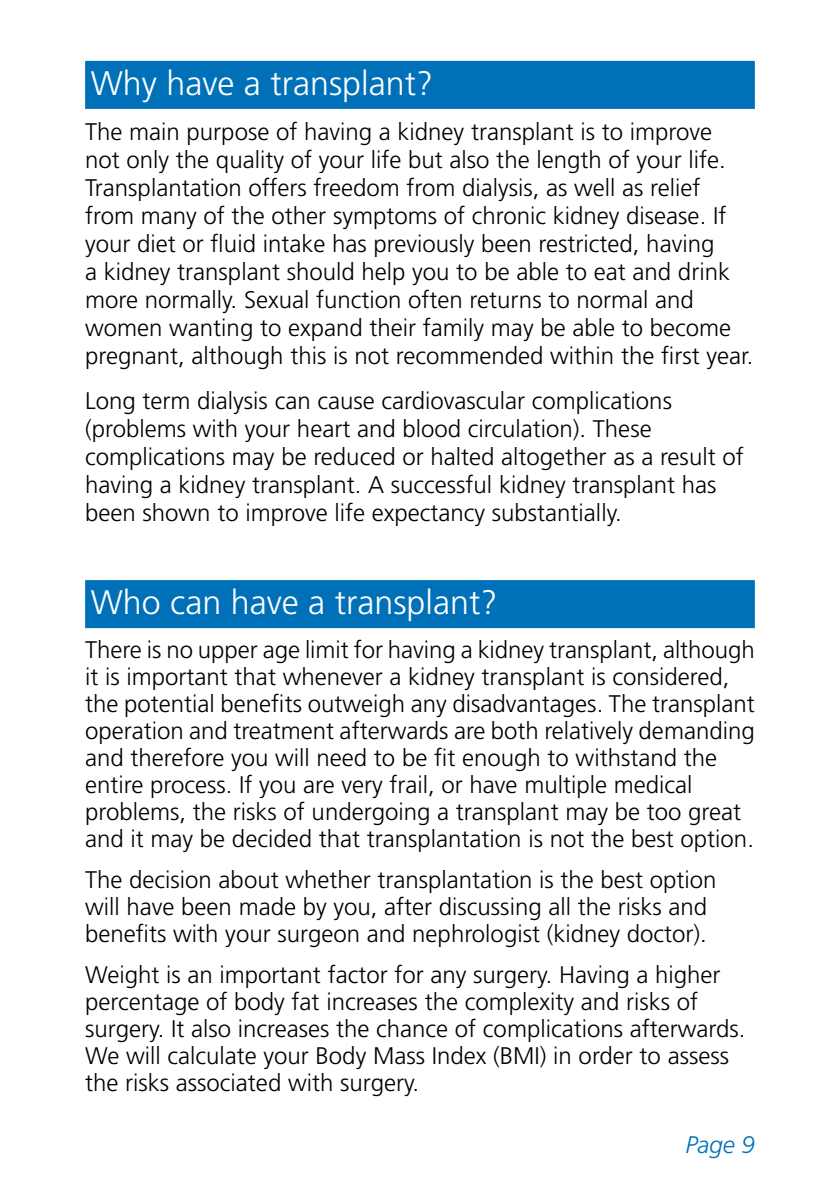
<style>
.page{position:relative;width:840px;height:1191px;background:#fff}
.page>*{position:absolute;margin:0;border:0;box-sizing:border-box;transform-origin:0 0}
.t1{font:300 34px "Frutiger";color:#fff}
.t2{font:300 24px/27px "Frutiger";color:#000}
.t3{font:italic 300 24px "Frutiger";color:#0071b9}
</style>
<div class="page">
<div style="left:85px;top:61px;width:669px;height:48px;background:#0071b9"></div>
<div style="left:85px;top:580px;width:669px;height:48px;background:#0071b9"></div>
<h1 class="t1" style="left:91px;top:64px;width:343px">Why have a transplant?</h1>
<p class="t2" style="left:85px;top:117px;width:669px;line-height:28px">The main purpose of having a kidney transplant is to improve<br>not only the quality of your life but also the length of your life.<br>Transplantation offers freedom from dialysis, as well as relief from many of the other symptoms of chronic kidney disease. If your diet or fluid intake has previously been restricted, having<br>a kidney transplant should help you to be able to eat and drink more normally. Sexual function often returns to normal and women wanting to expand their family may be able to become pregnant, although this is not recommended within the first year.</p>
<p class="t2" style="left:85px;top:386px;width:659px;line-height:28px">Long term dialysis can cause cardiovascular complications (problems with your heart and blood circulation). These complications may be reduced or halted altogether as a result of having a kidney transplant. A successful kidney transplant has been shown to improve life expectancy substantially.</p>
<h1 class="t1" style="left:91px;top:583px;width:408px">Who can have a transplant?</h1>
<p class="t2" style="left:85px;top:636px;width:670px">There is no upper age limit for having a kidney transplant, although it is important that whenever a kidney transplant is considered, the potential benefits outweigh any disadvantages. The transplant operation and treatment afterwards are both relatively demanding and therefore you will need to be fit enough to withstand the entire process. If you are very frail, or have multiple medical problems, the risks of undergoing a transplant may be too great and it may be decided that transplantation is not the best option.</p>
<p class="t2" style="left:85px;top:866px;width:632px">The decision about whether transplantation is the best option will have been made by you, after discussing all the risks and benefits with your surgeon and nephrologist (kidney doctor).</p>
<p class="t2" style="left:85px;top:961px;width:661px">Weight is an important factor for any surgery. Having a higher percentage of body fat increases the complexity and risks of surgery. It also increases the chance of complications afterwards.<br>We will calculate your Body Mass Index (BMI) in order to assess the risks associated with surgery.</p>
<p class="t3" style="left:685px;top:1131px;width:71px">Page 9</p>
</div>
